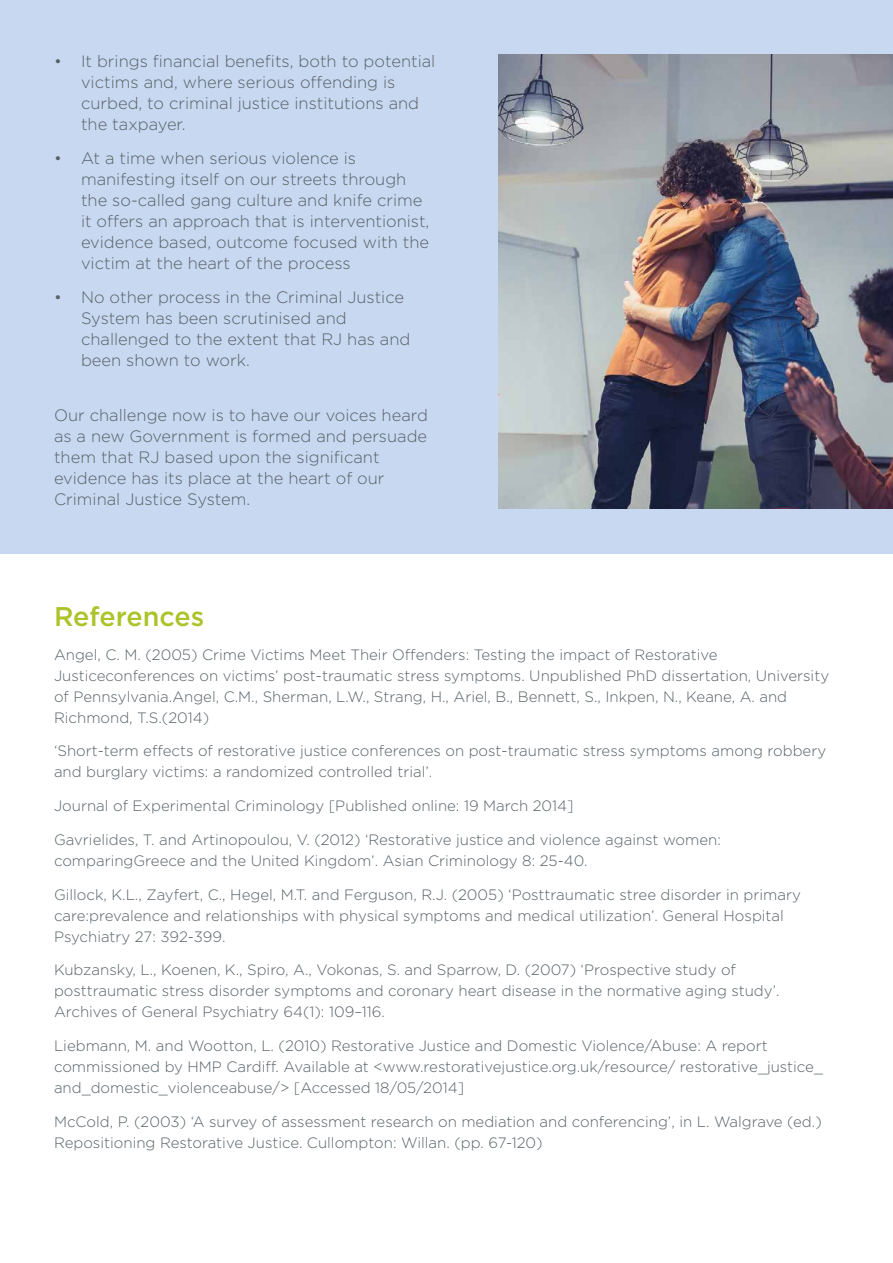
<style>
.page{position:relative;width:893px;height:1263px;background:#fff}
.page>*{position:absolute;margin:0;border:0;box-sizing:border-box;transform-origin:0 0}
.t1{font:500 27px "Gotham";color:#acc329}
.t2{font:300 16.5px/21px "Gotham";color:#586168}
.t3{font:300 15px/21px "Gotham";color:#586168}
</style>
<div class="page">
<div style="left:0;top:0;width:893px;height:553px;background:#c8d8f0"></div>
<img style="left:499px;top:54px;width:394px;height:454px">
<p class="t2" style="left:81px;top:50px;width:356px;text-indent:-27px">• It brings financial benefits, both to potential victims and, where serious offending is curbed, to criminal justice institutions and the taxpayer.</p>
<p class="t2" style="left:81px;top:147px;width:350px;text-indent:-27px">• At a time when serious violence is manifesting itself on our streets through the so-called gang culture and knife crime it offers an approach that is interventionist, evidence based, outcome focused with the victim at the heart of the process</p>
<p class="t2" style="left:81px;top:286px;width:331px;text-indent:-27px">• No other process in the Criminal Justice<br>System has been scrutinised and challenged to the extent that RJ has and been shown to work.</p>
<p class="t2" style="left:54px;top:404px;width:375px">Our challenge now is to have our voices heard as a new Government is formed and persuade them that RJ based upon the significant evidence has its place at the heart of our Criminal Justice System.</p>
<h1 class="t1" style="left:54px;top:599px;width:152px">References</h1>
<p class="t3" style="left:54px;top:643px;width:777px">Angel, C. M. (2005) Crime Victims Meet Their Offenders: Testing the impact of Restorative Justiceconferences on victims’ post-traumatic stress symptoms. Unpublished PhD dissertation, University of Pennsylvania.Angel, C.M., Sherman, L.W., Strang, H., Ariel, B., Bennett, S., Inkpen, N., Keane, A. and Richmond, T.S.(2014)</p>
<p class="t3" style="left:54px;top:740px;width:774px">‘Short-term effects of restorative justice conferences on post-traumatic stress symptoms among robbery and burglary victims: a randomized controlled trial’.</p>
<p class="t3" style="left:54px;top:795px;width:521px">Journal of Experimental Criminology [Published online: 19 March 2014]</p>
<p class="t3" style="left:54px;top:829px;width:668px">Gavrielides, T. and Artinopoulou, V. (2012) ‘Restorative justice and violence against women: comparingGreece and the United Kingdom’. Asian Criminology 8: 25-40.</p>
<p class="t3" style="left:54px;top:883px;width:748px">Gillock, K.L., Zayfert, C., Hegel, M.T. and Ferguson, R.J. (2005) ‘Posttraumatic stree disorder in primary care:prevalence and relationships with physical symptoms and medical utilization’. General Hospital<br>Psychiatry 27: 392-399.</p>
<p class="t3" style="left:54px;top:959px;width:727px">Kubzansky, L., Koenen, K., Spiro, A., Vokonas, S. and Sparrow, D. (2007) ‘Prospective study of posttraumatic stress disorder symptoms and coronary heart disease in the normative aging study’.<br>Archives of General Psychiatry 64(1): 109–116.</p>
<p class="t3" style="left:54px;top:1035px;width:770px">Liebmann, M. and Wootton, L. (2010) Restorative Justice and Domestic Violence/Abuse: A report commissioned by HMP Cardiff. Available at &lt;www.restorativejustice.org.uk/resource/ restorative_justice_ and_domestic_violenceabuse/&gt; [Accessed 18/05/2014]</p>
<p class="t3" style="left:54px;top:1111px;width:769px">McCold, P. (2003) ‘A survey of assessment research on mediation and conferencing’, in L. Walgrave (ed.)<br>Repositioning Restorative Justice. Cullompton: Willan. (pp. 67-120)</p>
</div>
